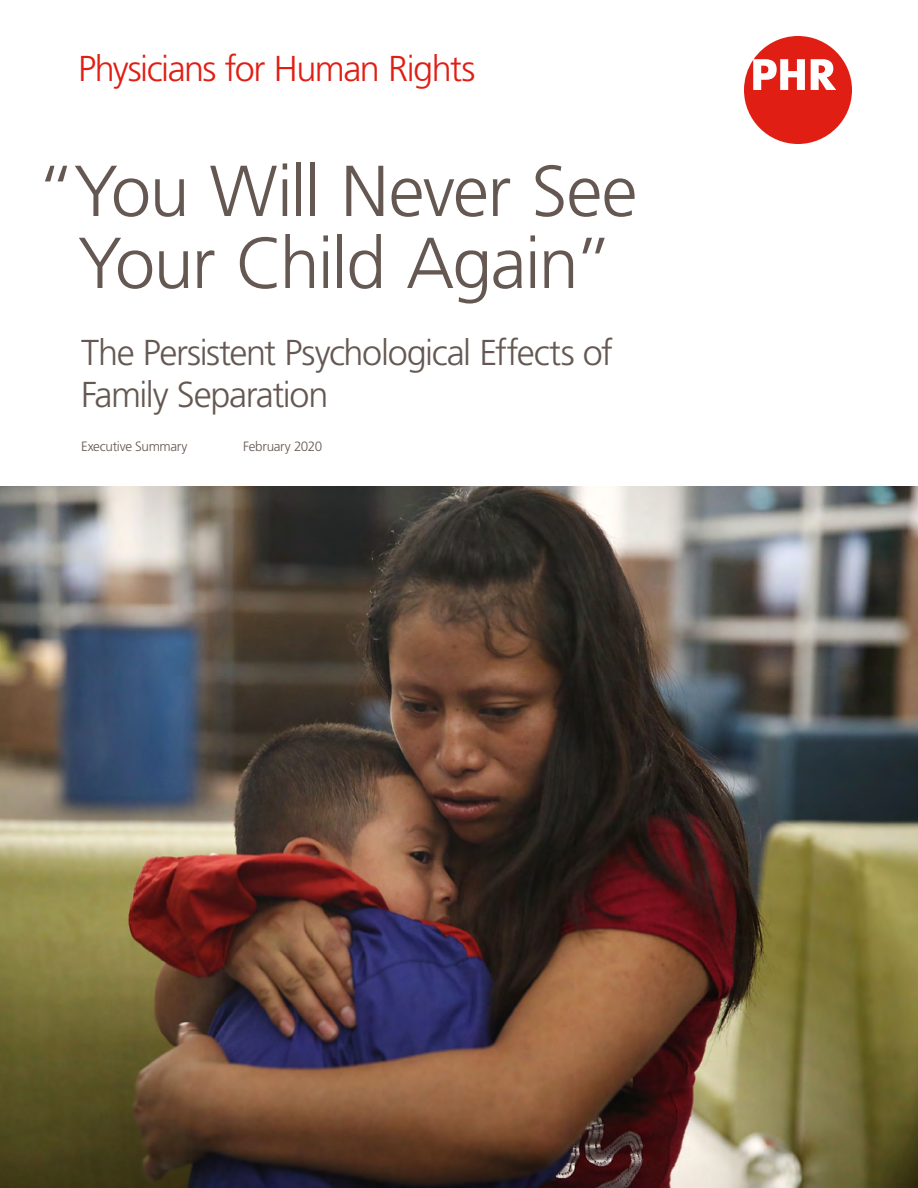
<style>
.page{position:relative;width:918px;height:1188px;background:#fff}
.page>*{position:absolute;margin:0;border:0;box-sizing:border-box;transform-origin:0 0}
.t1{font:300 72px/72px "Frutiger LT Std";letter-spacing:-.025em;color:#655852;text-align:center}
.t2{font:300 36px/42px "Frutiger LT Std";letter-spacing:-.04em;color:#655852}
.t3{font:300 36px "Frutiger LT Std";letter-spacing:-.04em;color:#e01e14}
.t4{font:300 13.5px "Frutiger LT Std";letter-spacing:-.025em;color:#655852}
</style>
<div class="page">
<svg style="left:744px;top:36px;width:108px;height:108px"></svg>
<img style="left:0;top:486px;width:918px;height:702px">
<p class="t3" style="left:78px;top:48px;width:399px">Physicians for Human Rights</p>
<h1 class="t1" style="left:36px;top:156px;width:603px">“You Will Never See<br>Your Child Again”</h1>
<p class="t2" style="left:81px;top:332px;width:534px">The Persistent Psychological Effects of<br>Family Separation</p>
<p class="t4" style="left:81px;top:439px;width:108px">Executive Summary</p>
<p class="t4" style="left:243px;top:439px;width:81px">February 2020</p>
</div>
